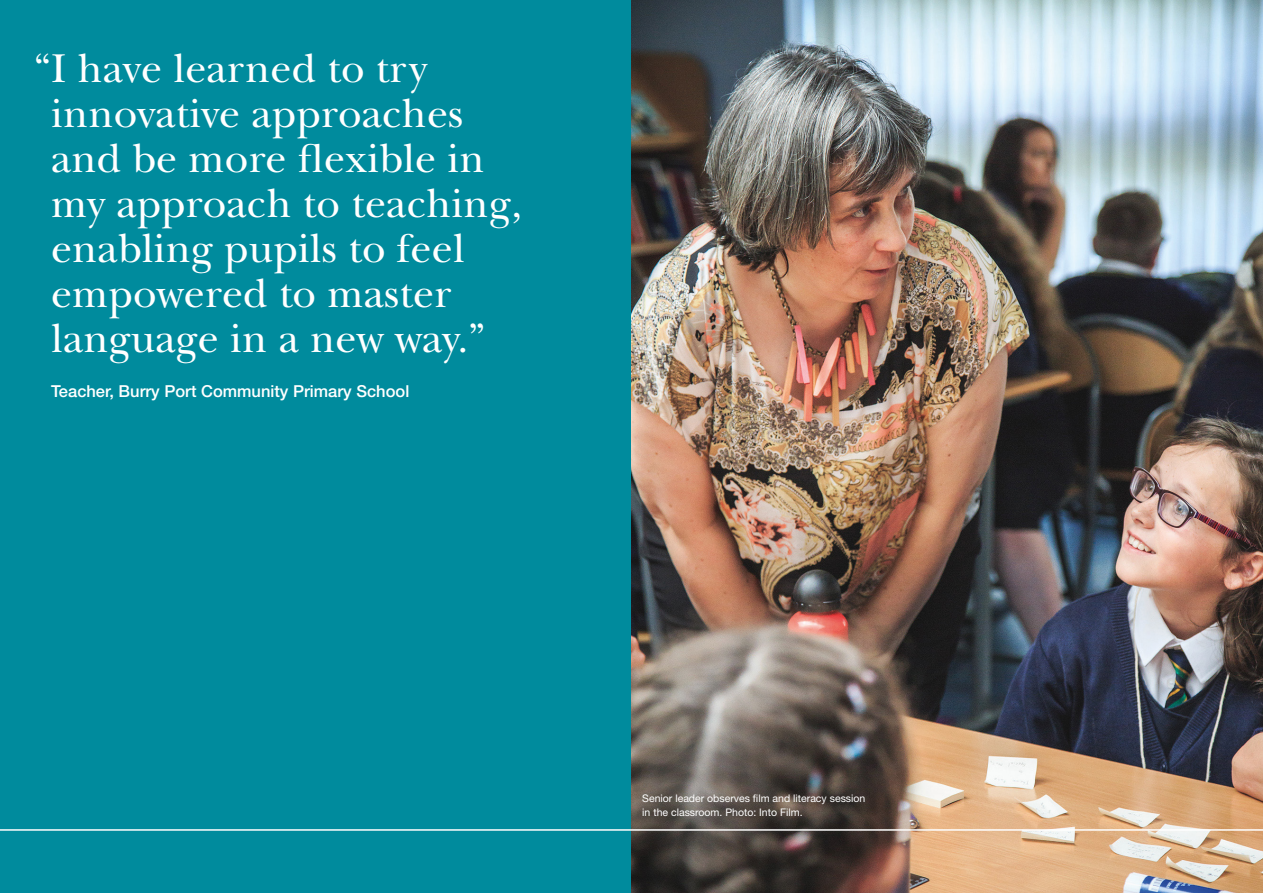
<style>
.page{position:relative;width:1263px;height:893px;background:#008b9d}
.page>*{position:absolute;margin:0;border:0;box-sizing:border-box;transform-origin:0 0}
.t1{font:42px/45px "New Baskerville";letter-spacing:.005em;color:#fff}
.t2{font:500 16.5px "Helvetica Neue LT Std";color:#fff}
.t3{font:10.5px/13.5px "Helvetica Neue LT Std";color:#fff}
</style>
<div class="page">
<img style="left:631px;top:0;width:632px;height:893px">
<hr style="left:0;top:829px;width:1263px;height:2px;background:#fff">
<p class="t1" style="left:51px;top:46px;width:472px;text-indent:-17px">“I have learned to try innovative approaches and be more flexible in my approach to teaching, enabling pupils to feel empowered to master language in a new way.”</p>
<p class="t2" style="left:51px;top:381px;width:360px">Teacher, Burry Port Community Primary School</p>
<p class="t3" style="left:642px;top:792px;width:225px">Senior leader observes film and literacy session in the classroom. Photo: Into Film.</p>
</div>
